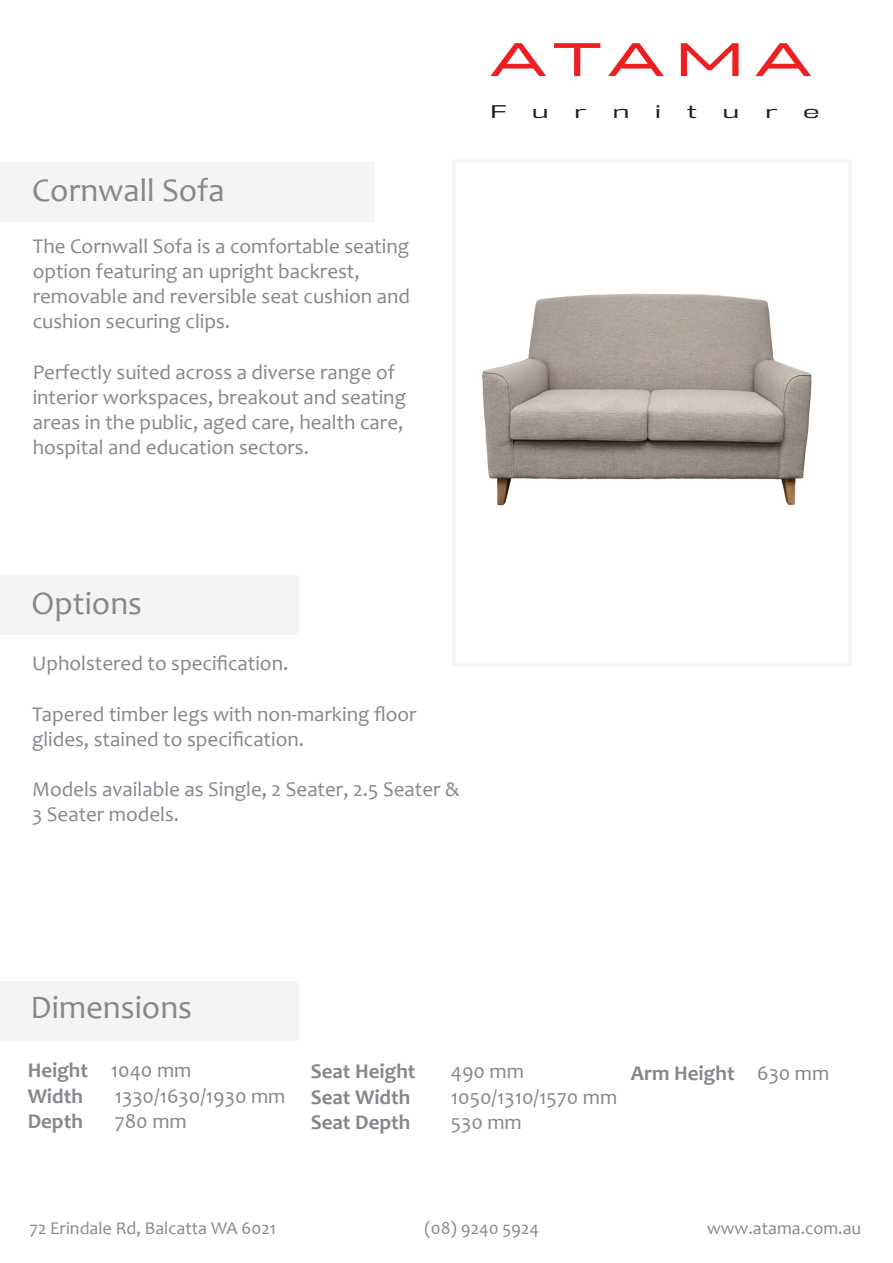
<style>
.page{position:relative;width:893px;height:1263px;background:#fff}
.page>*{position:absolute;margin:0;border:0;box-sizing:border-box;transform-origin:0 0}
.t1{font:500 46.95px "Halogen";letter-spacing:.17em;color:#ee1f23;scale:1.22 1}
.t2{font:33px "Candara";color:#88858c}
.t3{font:21px "Candara";color:#88858c}
.t4{font:21px "Candara";color:#88868e}
.t5{font:700 21px "Candara";color:#88858c}
.t6{font:18px "Candara";color:#88868e}
.t7{font:16.95px "DDT Bk";color:#231f20;scale:1.6 1}
.s1{font-weight:400}
</style>
<div class="page">
<div style="left:0;top:575px;width:299px;height:59px;background:#f3f4f4"></div>
<div style="left:0;top:981px;width:299px;height:60px;background:#f3f4f4"></div>
<div style="left:0;top:162px;width:375px;height:60px;background:#f3f4f4"></div>
<div style="left:452px;top:159px;width:399px;height:507px;border:3px solid #f4f4f4"></div>
<img style="left:482px;top:293px;width:330px;height:213px">
<p class="t2" style="left:32px;top:170px;width:194px">Cornwall Sofa</p>
<p class="t3" style="left:33px;top:233px;width:378px">The Cornwall Sofa is a comfortable seating</p>
<p class="t3" style="left:33px;top:258px;width:329px">option featuring an upright backrest,</p>
<p class="t3" style="left:33px;top:283px;width:379px">removable and reversible seat cushion and</p>
<p class="t3" style="left:33px;top:308px;width:199px">cushion securing clips.</p>
<p class="t3" style="left:33px;top:359px;width:364px">Perfectly suited across a diverse range of</p>
<p class="t3" style="left:33px;top:384px;width:375px">interior workspaces, breakout and seating</p>
<p class="t3" style="left:33px;top:409px;width:372px">areas in the public, aged care, health care,</p>
<p class="t3" style="left:33px;top:434px;width:278px">hospital and education sectors.</p>
<p class="t1" style="left:491px;top:31px;width:264px">ATAMA</p>
<p class="t7" style="left:491px;top:101px;width:12px">F</p>
<p class="t7" style="left:532px;top:101px;width:12px">u</p>
<p class="t7" style="left:574px;top:101px;width:9px">r</p>
<p class="t7" style="left:612px;top:101px;width:12px">n</p>
<p class="t7" style="left:655px;top:101px;width:6px">i</p>
<p class="t7" style="left:687px;top:101px;width:8px">t</p>
<p class="t7" style="left:723px;top:101px;width:12px">u</p>
<p class="t7" style="left:765px;top:101px;width:9px">r</p>
<p class="t7" style="left:803px;top:101px;width:12px">e</p>
<p class="t2" style="left:32px;top:582px;width:112px">Options</p>
<p class="t4" style="left:32px;top:650px;width:258px">Upholstered to specification.</p>
<p class="t4" style="left:32px;top:701px;width:386px">Tapered timber legs with non-marking floor</p>
<p class="t4" style="left:32px;top:726px;width:274px">glides, stained to specification.</p>
<p class="t4" style="left:32px;top:776px;width:429px">Models available as Single, 2 Seater, 2.5 Seater &amp;</p>
<p class="t4" style="left:32px;top:801px;width:149px">3 Seater models.</p>
<p class="t2" style="left:31px;top:987px;width:163px">Dimensions</p>
<p class="t5" style="left:28px;top:1057px;width:165px">Height <span class="s1">1040 mm</span></p>
<p class="t5" style="left:28px;top:1082px;width:57px">Width</p>
<p class="t3" style="left:115px;top:1082px;width:172px">1330/1630/1930 mm</p>
<p class="t5" style="left:28px;top:1108px;width:57px">Depth</p>
<p class="t3" style="left:115px;top:1108px;width:73px">780 mm</p>
<p class="t5" style="left:311px;top:1058px;width:106px">Seat Height</p>
<p class="t3" style="left:451px;top:1058px;width:75px">490 mm</p>
<p class="t5" style="left:311px;top:1083px;width:101px">Seat Width</p>
<p class="t3" style="left:451px;top:1083px;width:168px">1050/1310/1570 mm</p>
<p class="t5" style="left:311px;top:1109px;width:101px">Seat Depth</p>
<p class="t3" style="left:451px;top:1109px;width:73px">530 mm</p>
<p class="t5" style="left:631px;top:1060px;width:200px">Arm Height <span class="s1">630 mm</span></p>
<p class="t6" style="left:30px;top:1217px;width:248px">72 Erindale Rd, Balcatta WA 6021</p>
<p class="t6" style="left:424px;top:1217px;width:116px">(08) 9240 5924</p>
<p class="t6" style="left:707px;top:1217px;width:156px">www.atama.com.au</p>
</div>
